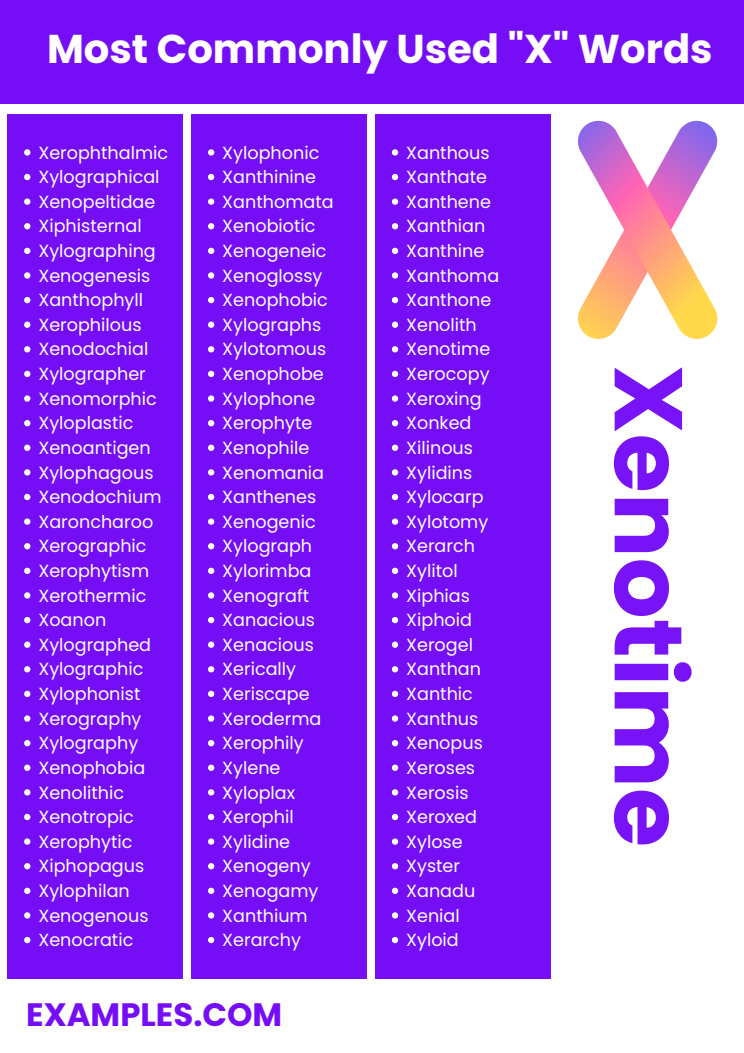
<style>
.page{position:relative;width:744px;height:1053px;background:#fff}
.page>*{position:absolute;margin:0;border:0;box-sizing:border-box;transform-origin:0 0}
.t1{font:700 96.04px "Poppins";color:#750ef7}
.t2{font:700 40.16px "Poppins";color:#fff}
.t3{font:700 32.36px "Poppins";color:#750ef7}
.t4{font:17.6px/24.6px "Poppins";color:#fff}
</style>
<div class="page">
<div style="left:0;top:0;width:744px;height:103px;background:#750ef7"></div>
<div style="left:7px;top:114px;width:176px;height:864px;background:#750ef7"></div>
<svg style="left:24px;top:149px;width:6px;height:6px"></svg>
<svg style="left:24px;top:174px;width:6px;height:6px"></svg>
<svg style="left:24px;top:198px;width:6px;height:7px"></svg>
<svg style="left:24px;top:223px;width:6px;height:6px"></svg>
<svg style="left:24px;top:248px;width:6px;height:6px"></svg>
<svg style="left:24px;top:272px;width:6px;height:6px"></svg>
<svg style="left:24px;top:297px;width:6px;height:6px"></svg>
<svg style="left:24px;top:321px;width:6px;height:7px"></svg>
<svg style="left:24px;top:346px;width:6px;height:6px"></svg>
<svg style="left:24px;top:371px;width:6px;height:6px"></svg>
<svg style="left:24px;top:395px;width:6px;height:6px"></svg>
<svg style="left:24px;top:420px;width:6px;height:6px"></svg>
<svg style="left:24px;top:444px;width:6px;height:7px"></svg>
<svg style="left:24px;top:469px;width:6px;height:6px"></svg>
<svg style="left:24px;top:494px;width:6px;height:6px"></svg>
<svg style="left:24px;top:518px;width:6px;height:6px"></svg>
<svg style="left:24px;top:543px;width:6px;height:6px"></svg>
<svg style="left:24px;top:567px;width:6px;height:7px"></svg>
<svg style="left:24px;top:592px;width:6px;height:6px"></svg>
<svg style="left:24px;top:617px;width:6px;height:6px"></svg>
<svg style="left:24px;top:641px;width:6px;height:6px"></svg>
<svg style="left:24px;top:666px;width:6px;height:6px"></svg>
<svg style="left:24px;top:690px;width:6px;height:7px"></svg>
<svg style="left:24px;top:715px;width:6px;height:6px"></svg>
<svg style="left:24px;top:740px;width:6px;height:6px"></svg>
<svg style="left:24px;top:764px;width:6px;height:6px"></svg>
<svg style="left:24px;top:789px;width:6px;height:6px"></svg>
<svg style="left:24px;top:813px;width:6px;height:7px"></svg>
<svg style="left:24px;top:838px;width:6px;height:6px"></svg>
<svg style="left:24px;top:863px;width:6px;height:6px"></svg>
<svg style="left:24px;top:887px;width:6px;height:6px"></svg>
<svg style="left:24px;top:912px;width:6px;height:6px"></svg>
<svg style="left:24px;top:936px;width:6px;height:7px"></svg>
<div style="left:191px;top:114px;width:176px;height:864px;background:#750ef7"></div>
<svg style="left:208px;top:149px;width:6px;height:6px"></svg>
<svg style="left:208px;top:174px;width:6px;height:6px"></svg>
<svg style="left:208px;top:198px;width:6px;height:7px"></svg>
<svg style="left:208px;top:223px;width:6px;height:6px"></svg>
<svg style="left:208px;top:248px;width:6px;height:6px"></svg>
<svg style="left:208px;top:272px;width:6px;height:6px"></svg>
<svg style="left:208px;top:297px;width:6px;height:6px"></svg>
<svg style="left:208px;top:321px;width:6px;height:7px"></svg>
<svg style="left:208px;top:346px;width:6px;height:6px"></svg>
<svg style="left:208px;top:371px;width:6px;height:6px"></svg>
<svg style="left:208px;top:395px;width:6px;height:6px"></svg>
<svg style="left:208px;top:420px;width:6px;height:6px"></svg>
<svg style="left:208px;top:444px;width:6px;height:7px"></svg>
<svg style="left:208px;top:469px;width:6px;height:6px"></svg>
<svg style="left:208px;top:494px;width:6px;height:6px"></svg>
<svg style="left:208px;top:518px;width:6px;height:6px"></svg>
<svg style="left:208px;top:543px;width:6px;height:6px"></svg>
<svg style="left:208px;top:567px;width:6px;height:7px"></svg>
<svg style="left:208px;top:592px;width:6px;height:6px"></svg>
<svg style="left:208px;top:617px;width:6px;height:6px"></svg>
<svg style="left:208px;top:641px;width:6px;height:6px"></svg>
<svg style="left:208px;top:666px;width:6px;height:6px"></svg>
<svg style="left:208px;top:690px;width:6px;height:7px"></svg>
<svg style="left:208px;top:715px;width:6px;height:6px"></svg>
<svg style="left:208px;top:740px;width:6px;height:6px"></svg>
<svg style="left:208px;top:764px;width:6px;height:6px"></svg>
<svg style="left:208px;top:789px;width:6px;height:6px"></svg>
<svg style="left:208px;top:813px;width:6px;height:7px"></svg>
<svg style="left:208px;top:838px;width:6px;height:6px"></svg>
<svg style="left:208px;top:863px;width:6px;height:6px"></svg>
<svg style="left:208px;top:887px;width:6px;height:6px"></svg>
<svg style="left:208px;top:912px;width:6px;height:6px"></svg>
<svg style="left:208px;top:936px;width:6px;height:7px"></svg>
<div style="left:375px;top:114px;width:176px;height:864px;background:#750ef7"></div>
<svg style="left:392px;top:149px;width:6px;height:6px"></svg>
<svg style="left:392px;top:174px;width:6px;height:6px"></svg>
<svg style="left:392px;top:198px;width:6px;height:7px"></svg>
<svg style="left:392px;top:223px;width:6px;height:6px"></svg>
<svg style="left:392px;top:248px;width:6px;height:6px"></svg>
<svg style="left:392px;top:272px;width:6px;height:6px"></svg>
<svg style="left:392px;top:297px;width:6px;height:6px"></svg>
<svg style="left:392px;top:321px;width:6px;height:7px"></svg>
<svg style="left:392px;top:346px;width:6px;height:6px"></svg>
<svg style="left:392px;top:371px;width:6px;height:6px"></svg>
<svg style="left:392px;top:395px;width:6px;height:6px"></svg>
<svg style="left:392px;top:420px;width:6px;height:6px"></svg>
<svg style="left:392px;top:444px;width:6px;height:7px"></svg>
<svg style="left:392px;top:469px;width:6px;height:6px"></svg>
<svg style="left:392px;top:494px;width:6px;height:6px"></svg>
<svg style="left:392px;top:518px;width:6px;height:6px"></svg>
<svg style="left:392px;top:543px;width:6px;height:6px"></svg>
<svg style="left:392px;top:567px;width:6px;height:7px"></svg>
<svg style="left:392px;top:592px;width:6px;height:6px"></svg>
<svg style="left:392px;top:617px;width:6px;height:6px"></svg>
<svg style="left:392px;top:641px;width:6px;height:6px"></svg>
<svg style="left:392px;top:666px;width:6px;height:6px"></svg>
<svg style="left:392px;top:690px;width:6px;height:7px"></svg>
<svg style="left:392px;top:715px;width:6px;height:6px"></svg>
<svg style="left:392px;top:740px;width:6px;height:6px"></svg>
<svg style="left:392px;top:764px;width:6px;height:6px"></svg>
<svg style="left:392px;top:789px;width:6px;height:6px"></svg>
<svg style="left:392px;top:813px;width:6px;height:7px"></svg>
<svg style="left:392px;top:838px;width:6px;height:6px"></svg>
<svg style="left:392px;top:863px;width:6px;height:6px"></svg>
<svg style="left:392px;top:887px;width:6px;height:6px"></svg>
<svg style="left:392px;top:912px;width:6px;height:6px"></svg>
<svg style="left:392px;top:937px;width:6px;height:6px"></svg>
<svg style="left:577px;top:120px;width:141px;height:219px"></svg>
<h2 class="t2" style="left:47px;top:21px;width:667px">Most Commonly Used "X" Words</h2>
<p class="t4" style="left:38px;top:140px;width:131px">Xerophthalmic<br>Xylographical<br>Xenopeltidae<br>Xiphisternal<br>Xylographing<br>Xenogenesis<br>Xanthophyll<br>Xerophilous<br>Xenodochial<br>Xylographer<br>Xenomorphic<br>Xyloplastic<br>Xenoantigen<br>Xylophagous<br>Xenodochium<br>Xaroncharoo<br>Xerographic<br>Xerophytism<br>Xerothermic<br>Xoanon<br>Xylographed<br>Xylographic<br>Xylophonist<br>Xerography<br>Xylography<br>Xenophobia<br>Xenolithic<br>Xenotropic<br>Xerophytic<br>Xiphopagus<br>Xylophilan<br>Xenogenous<br>Xenocratic</p>
<p class="t4" style="left:222px;top:140px;width:113px">Xylophonic<br>Xanthinine<br>Xanthomata<br>Xenobiotic<br>Xenogeneic<br>Xenoglossy<br>Xenophobic<br>Xylographs<br>Xylotomous<br>Xenophobe<br>Xylophone<br>Xerophyte<br>Xenophile<br>Xenomania<br>Xanthenes<br>Xenogenic<br>Xylograph<br>Xylorimba<br>Xenograft<br>Xanacious<br>Xenacious<br>Xerically<br>Xeriscape<br>Xeroderma<br>Xerophily<br>Xylene<br>Xyloplax<br>Xerophil<br>Xylidine<br>Xenogeny<br>Xenogamy<br>Xanthium<br>Xerarchy</p>
<p class="t4" style="left:406px;top:140px;width:95px">Xanthous<br>Xanthate<br>Xanthene<br>Xanthian<br>Xanthine<br>Xanthoma<br>Xanthone<br>Xenolith<br>Xenotime<br>Xerocopy<br>Xeroxing<br>Xonked<br>Xilinous<br>Xylidins<br>Xylocarp<br>Xylotomy<br>Xerarch<br>Xylitol<br>Xiphias<br>Xiphoid<br>Xerogel<br>Xanthan<br>Xanthic<br>Xanthus<br>Xenopus<br>Xeroses<br>Xerosis<br>Xeroxed<br>Xylose<br>Xyster<br>Xanadu<br>Xenial<br>Xyloid</p>
<p class="t3" style="left:26px;top:991px;width:258px">EXAMPLES.COM</p>
<h1 class="t1" style="left:715px;top:365px;width:483px;rotate:90deg">Xenotime</h1>
</div>
